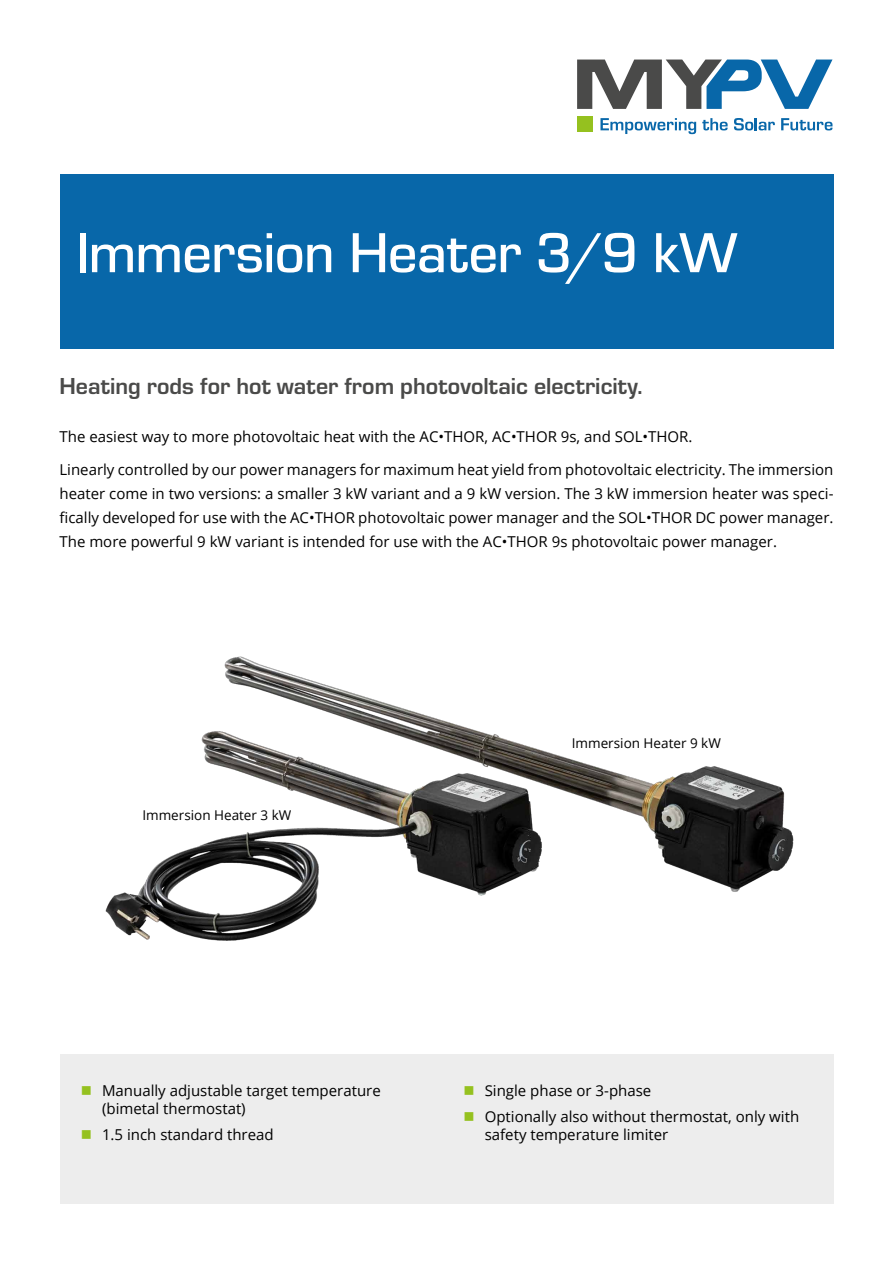
<style>
.page{position:relative;width:893px;height:1263px;background:#fff}
.page>*{position:absolute;margin:0;border:0;box-sizing:border-box;transform-origin:0 0}
.t1{font:500 58.5px "Eurostile";letter-spacing:-.01em;color:#fff}
.t2{font:700 24px "Eurostile";color:#4a4a49}
.t3{font:15px/24px "Open Sans";color:#000}
.t4{font:13.5px "Open Sans";color:#000}
</style>
<div class="page">
<div style="left:60px;top:1053px;width:773px;height:150px;background:#ededed"></div>
<div style="left:60px;top:174px;width:773px;height:175px;background:#0867a9"></div>
<svg style="left:600px;top:118px;width:96px;height:16px"></svg>
<svg style="left:702px;top:118px;width:26px;height:12px"></svg>
<svg style="left:734px;top:118px;width:41px;height:12px"></svg>
<svg style="left:781px;top:118px;width:51px;height:12px"></svg>
<div style="left:577px;top:117px;width:15px;height:15px;background:#95c11f"></div>
<svg style="left:577px;top:60px;width:255px;height:49px"></svg>
<img style="left:105px;top:656px;width:689px;height:285px">
<h1 class="t1" style="left:77px;top:213px;width:662px">Immersion Heater 3/9 kW</h1>
<h2 class="t2" style="left:60px;top:369px;width:584px">Heating rods for hot water from photovoltaic electricity.</h2>
<p class="t3" style="left:60px;top:420px;width:775px;line-height:32.5px">The easiest way to more photovoltaic heat with the AC•THOR, AC•THOR 9s, and SOL•THOR.<br>Linearly controlled by our power managers for maximum heat yield from photovoltaic electricity. The immersion</p>
<p class="t3" style="left:60px;top:481px;width:775px;text-align:justify">heater come in two versions: a smaller 3 kW variant and a 9 kW version. The 3 kW immersion heater was speci&shy;fically developed for use with the AC•THOR photovoltaic power manager and the SOL•THOR DC power manager.<br>The more powerful 9 kW variant is intended for use with the AC•THOR 9s photovoltaic power manager.</p>
<p class="t4" style="left:142px;top:806px;width:150px">Immersion Heater 3 kW</p>
<p class="t4" style="left:572px;top:734px;width:150px">Immersion Heater 9 kW</p>
<p class="t3" style="left:102px;top:1081px;width:280px;line-height:18px">Manually adjustable target temperature (bimetal thermostat)</p>
<p class="t3" style="left:102px;top:1122px;width:173px">1.5 inch standard thread</p>
<p class="t3" style="left:485px;top:1077px;width:316px;line-height:26.5px">Single phase or 3-phase<br>Optionally also without thermostat, only with</p>
<p class="t3" style="left:485px;top:1122px;width:185px">safety temperature limiter</p>
</div>
